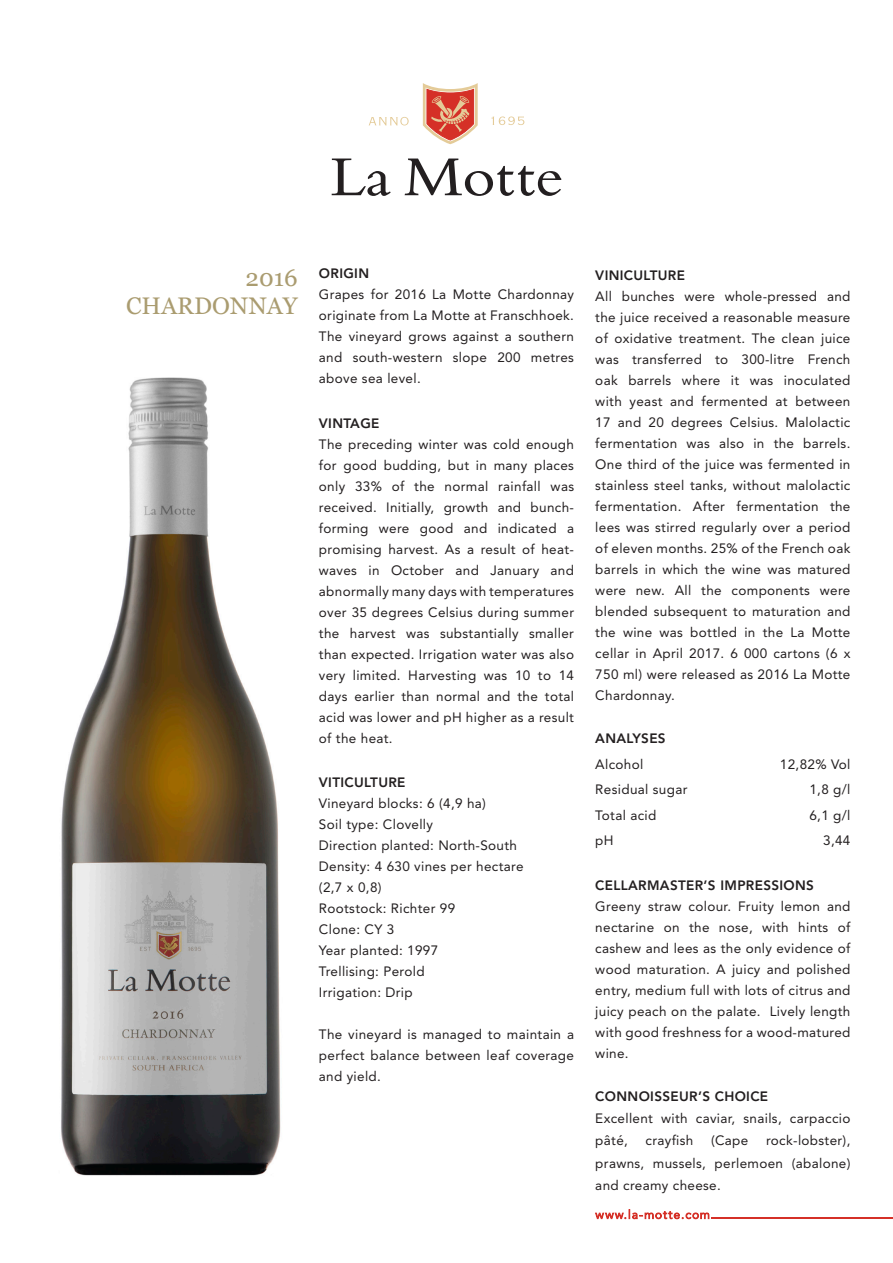
<style>
.page{position:relative;width:893px;height:1263px;background:#fff}
.page>*{position:absolute;margin:0;border:0;box-sizing:border-box;transform-origin:0 0}
.t1{font:24px/27.6px "Georgia";color:#aa9c70;text-align:right}
.t2{font:13.5px/21px "Avenir LT Std";letter-spacing:.025em;color:#231f20;text-align:justify}
.t3{font:800 13.5px "Avenir LT Std";letter-spacing:.025em;color:#231f20}
</style>
<div class="page">
<img style="left:61px;top:377px;width:220px;height:799px">
<hr style="left:711px;top:1217px;width:182px;height:1px;background:#d53027">
<svg style="left:595px;top:1209px;width:114px;height:11px"></svg>
<svg style="left:332px;top:159px;width:229px;height:37px"></svg>
<svg style="left:369px;top:83px;width:155px;height:61px"></svg>
<p class="t1" style="left:126px;top:263px;width:173px">2016<br>CHARDONNAY</p>
<p class="t3" style="left:319px;top:265px;width:52px">ORIGIN</p>
<p class="t2" style="left:319px;top:284px;width:257px">Grapes for 2016 La Motte Chardonnay originate from La Motte at Franschhoek.<br>The vineyard grows against a southern and south-western slope 200 metres above sea level.</p>
<p class="t3" style="left:319px;top:415px;width:62px">VINTAGE</p>
<p class="t2" style="left:319px;top:433px;width:257px">The preceding winter was cold enough for good budding, but in many places only 33% of the normal rainfall was received. Initially, growth and bunch&shy;forming were good and indicated a promising harvest. As a result of heat&shy;waves in October and January and abnormally many days with temperatures over 35 degrees Celsius during summer the harvest was substantially smaller than expected. Irrigation water was also very limited. Harvesting was 10 to 14 days earlier than normal and the total acid was lower and pH higher as a result of the heat.</p>
<p class="t3" style="left:319px;top:774px;width:88px">VITICULTURE</p>
<p class="t2" style="left:319px;top:793px;width:169px">Vineyard blocks: 6 (4,9 ha)</p>
<p class="t2" style="left:319px;top:814px;width:116px">Soil type: Clovelly</p>
<p class="t2" style="left:319px;top:835px;width:200px">Direction planted: North-South</p>
<p class="t2" style="left:319px;top:856px;width:206px">Density: 4 630 vines per hectare</p>
<p class="t2" style="left:319px;top:877px;width:64px">(2,7 x 0,8)</p>
<p class="t2" style="left:319px;top:898px;width:138px">Rootstock: Richter 99</p>
<p class="t2" style="left:319px;top:919px;width:77px">Clone: CY 3</p>
<p class="t2" style="left:319px;top:940px;width:121px">Year planted: 1997</p>
<p class="t2" style="left:319px;top:961px;width:107px">Trellising: Perold</p>
<p class="t2" style="left:319px;top:982px;width:95px">Irrigation: Drip</p>
<p class="t2" style="left:319px;top:1024px;width:257px">The vineyard is managed to maintain a perfect balance between leaf coverage and yield.</p>
<p class="t3" style="left:595px;top:267px;width:91px">VINICULTURE</p>
<p class="t2" style="left:595px;top:286px;width:257px">All bunches were whole-pressed and the juice received a reasonable measure of oxidative treatment. The clean juice was transferred to 300-litre French oak barrels where it was inoculated with yeast and fermented at between 17 and 20 degrees Celsius. Malolactic fermentation was also in the barrels.<br>One third of the juice was fermented in stainless steel tanks, without malolactic fermentation. After fermentation the lees was stirred regularly over a period of eleven months. 25% of the French oak barrels in which the wine was matured were new. All the components were blended subsequent to maturation and the wine was bottled in the La Motte cellar in April 2017. 6 000 cartons (6 x 750 ml) were released as 2016 La Motte Chardonnay.</p>
<p class="t3" style="left:595px;top:731px;width:72px">ANALYSES</p>
<p class="t2" style="left:595px;top:754px;width:50px">Alcohol</p>
<p class="t2" style="left:780px;top:754px;width:72px">12,82% Vol</p>
<p class="t2" style="left:595px;top:779px;width:94px">Residual sugar</p>
<p class="t2" style="left:809px;top:779px;width:43px">1,8 g/l</p>
<p class="t2" style="left:595px;top:805px;width:63px">Total acid</p>
<p class="t2" style="left:809px;top:805px;width:43px">6,1 g/l</p>
<p class="t2" style="left:595px;top:830px;width:20px">pH</p>
<p class="t2" style="left:823px;top:830px;width:29px">3,44</p>
<p class="t3" style="left:595px;top:877px;width:220px">CELLARMASTER’S IMPRESSIONS</p>
<p class="t2" style="left:595px;top:896px;width:257px">Greeny straw colour. Fruity lemon and nectarine on the nose, with hints of cashew and lees as the only evidence of wood maturation. A juicy and polished entry, medium full with lots of citrus and juicy peach on the palate. Lively length with good freshness for a wood-matured wine.</p>
<p class="t3" style="left:595px;top:1088px;width:174px">CONNOISSEUR’S CHOICE</p>
<p class="t2" style="left:595px;top:1107px;width:257px;line-height:22.2px">Excellent with caviar, snails, carpaccio pâté,</p>
<p class="t2" style="left:645px;top:1130px;width:49px">crayfish</p>
<p class="t2" style="left:711px;top:1130px;width:39px">(Cape</p>
<p class="t2" style="left:595px;top:1130px;width:257px;line-height:22.2px;text-indent:171px">rock-lobster), prawns, mussels, perlemoen (abalone) and creamy cheese.</p>
</div>
